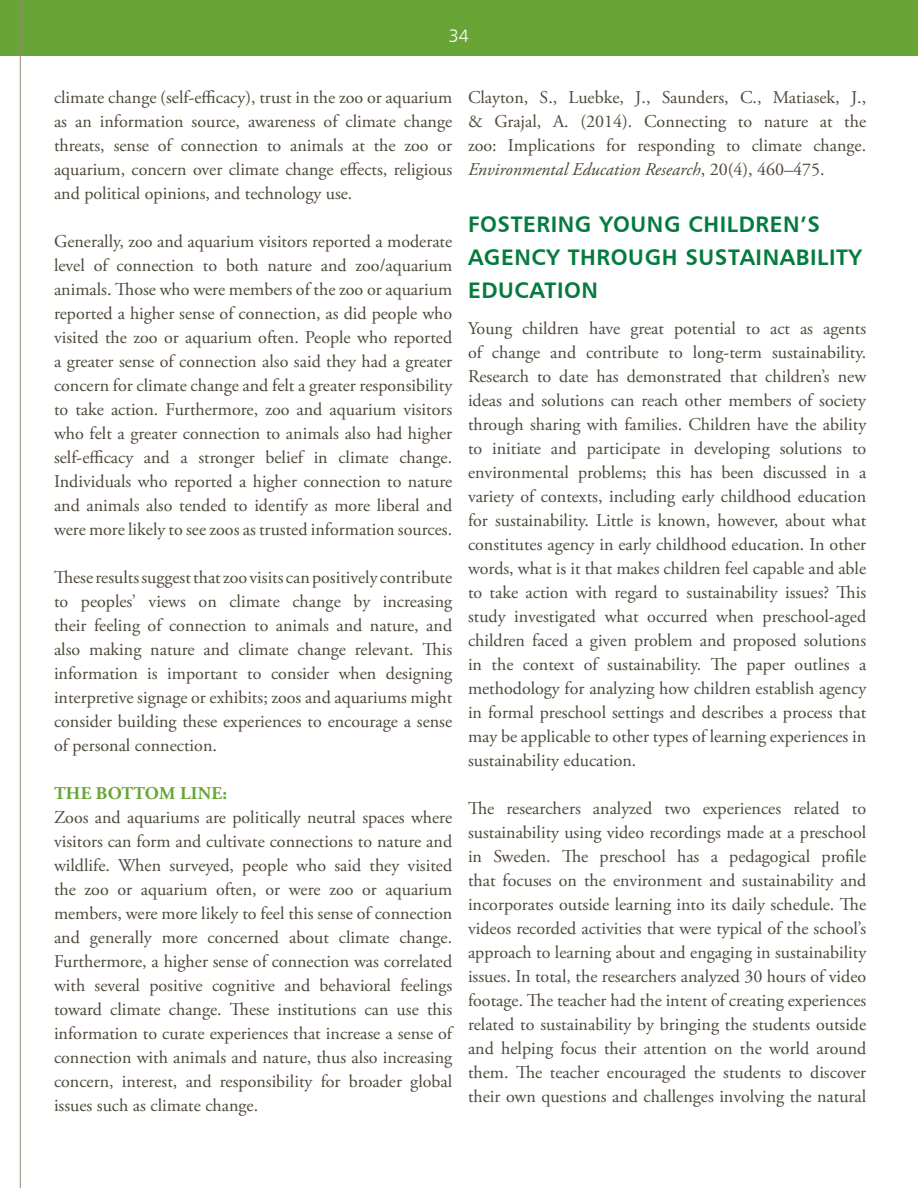
<style>
.page{position:relative;width:918px;height:1188px;background:#fff}
.page>*{position:absolute;margin:0;border:0;box-sizing:border-box;transform-origin:0 0}
.t1{font:22.5px/33px "Humanist 777 BT Bold B";letter-spacing:.025em;color:#047b3e}
.t2{font:18px/24px "Adobe Garamond Pro";color:#4e473a;text-align:justify}
.t3{font:700 18px "Adobe Garamond Pro";letter-spacing:.015em;color:#69a536}
.t4{font:18px "Humanist 777 BT Light B";color:#fff}
.s1{font-style:italic}
</style>
<div class="page">
<div style="left:0;top:0;width:918px;height:56px;background:#69a536"></div>
<hr style="left:20px;top:0;width:1px;height:1188px;background:#958776">
<p class="t4" style="left:449px;top:25px;width:22px">34</p>
<p class="t2" style="left:54px;top:86px;width:400px">climate change (self-efficacy), trust in the zoo or aquarium as an information source, awareness of climate change threats, sense of connection to animals at the zoo or aquarium, concern over climate change effects, religious and political opinions, and technology use.</p>
<p class="t2" style="left:54px;top:230px;width:400px">Generally, zoo and aquarium visitors reported a moderate level of connection to both nature and zoo/aquarium animals. Those who were members of the zoo or aquarium reported a higher sense of connection, as did people who visited the zoo or aquarium often. People who reported a greater sense of connection also said they had a greater concern for climate change and felt a greater responsibility to take action. Furthermore, zoo and aquarium visitors who felt a greater connection to animals also had higher self-efficacy and a stronger belief in climate change.<br>Individuals who reported a higher connection to nature and animals also tended to identify as more liberal and were more likely to see zoos as trusted information sources.</p>
<p class="t2" style="left:54px;top:566px;width:400px">These results suggest that zoo visits can positively contribute to peoples’ views on climate change by increasing their feeling of connection to animals and nature, and also making nature and climate change relevant. This information is important to consider when designing interpretive signage or exhibits; zoos and aquariums might consider building these experiences to encourage a sense of personal connection.</p>
<p class="t3" style="left:54px;top:783px;width:174px">THE BOTTOM LINE:</p>
<p class="t2" style="left:54px;top:806px;width:400px">Zoos and aquariums are politically neutral spaces where visitors can form and cultivate connections to nature and wildlife. When surveyed, people who said they visited the zoo or aquarium often, or were zoo or aquarium members, were more likely to feel this sense of connection and generally more concerned about climate change.<br>Furthermore, a higher sense of connection was correlated with several positive cognitive and behavioral feelings toward climate change. These institutions can use this information to curate experiences that increase a sense of connection with animals and nature, thus also increasing concern, interest, and responsibility for broader global issues such as climate change.</p>
<p class="t2" style="left:468px;top:86px;width:400px">Clayton, S., Luebke, J., Saunders, C., Matiasek, J., &amp; Grajal, A. (2014). Connecting to nature at the zoo: Implications for responding to climate change.<br><span class="s1">Environmental Education Research</span>, 20(4), 460–475.</p>
<p class="t1" style="left:468px;top:207px;width:396px">FOSTERING YOUNG CHILDREN’S<br>AGENCY THROUGH SUSTAINABILITY<br>EDUCATION</p>
<p class="t2" style="left:468px;top:317px;width:400px">Young children have great potential to act as agents of change and contribute to long-term sustainability.<br>Research to date has demonstrated that children’s new ideas and solutions can reach other members of society through sharing with families. Children have the ability to initiate and participate in developing solutions to environmental problems; this has been discussed in a variety of contexts, including early childhood education for sustainability. Little is known, however, about what constitutes agency in early childhood education. In other words, what is it that makes children feel capable and able to take action with regard to sustainability issues? This study investigated what occurred when preschool-aged children faced a given problem and proposed solutions in the context of sustainability. The paper outlines a methodology for analyzing how children establish agency in formal preschool settings and describes a process that may be applicable to other types of learning experiences in sustainability education.</p>
<p class="t2" style="left:468px;top:797px;width:400px">The researchers analyzed two experiences related to sustainability using video recordings made at a preschool in Sweden. The preschool has a pedagogical profile that focuses on the environment and sustainability and incorporates outside learning into its daily schedule. The videos recorded activities that were typical of the school’s approach to learning about and engaging in sustainability issues. In total, the researchers analyzed 30 hours of video footage. The teacher had the intent of creating experiences related to sustainability by bringing the students outside and helping focus their attention on the world around them. The teacher encouraged the students to discover their own questions and challenges involving the natural</p>
</div>
